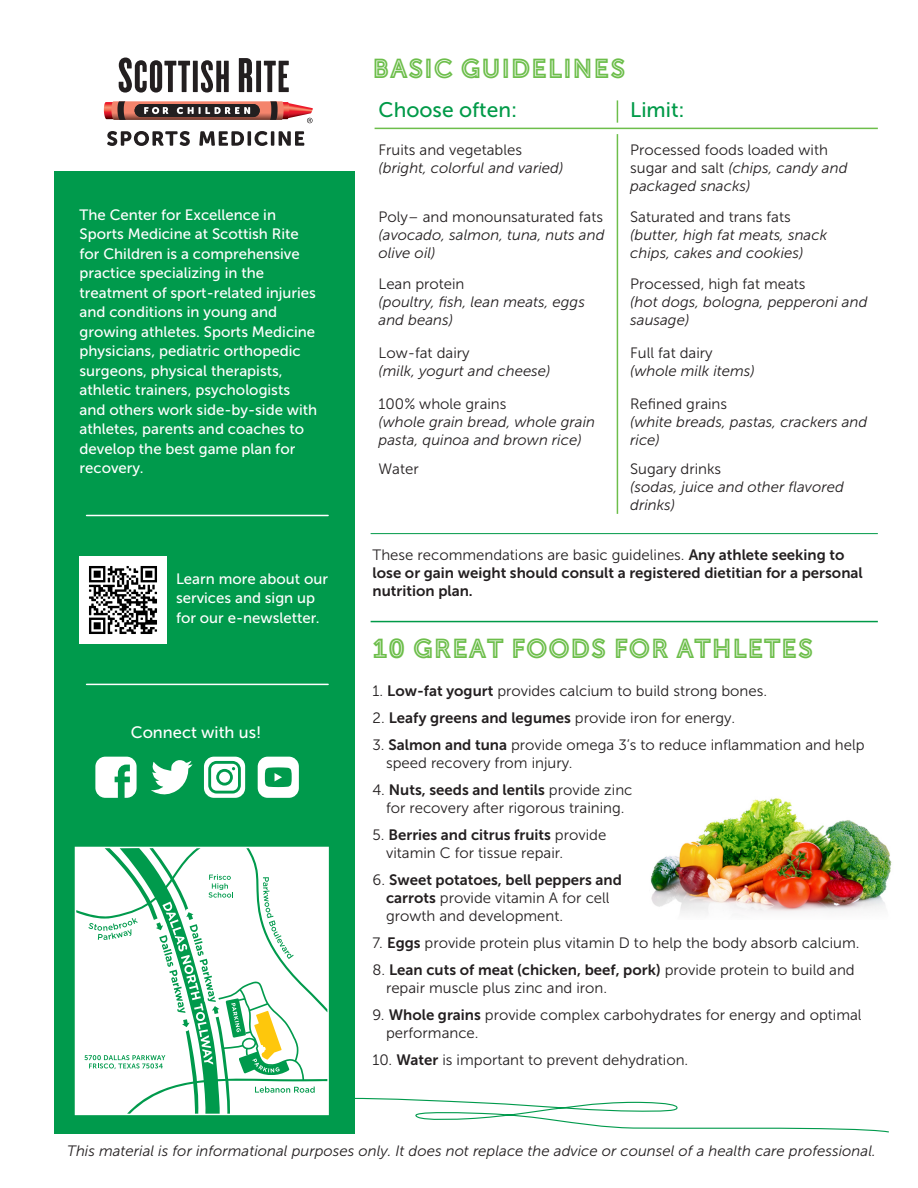
<style>
.page{position:relative;width:918px;height:1188px;background:#fff}
.page>*{position:absolute;margin:0;border:0;box-sizing:border-box;transform-origin:0 0}
.t1{font:27px "Scottish Rite INLINE A";letter-spacing:.025em;color:#6dbe4b}
.t2{font:21px "Museo Sans 500";color:#009a48}
.t3{font:16.5px "Museo Sans 500";color:#fff}
.t4{font:15px/18px "Museo Sans 300";color:#231f20}
.t5{font:italic 15px/18px "Museo Sans 300";color:#231f20}
.t6{font:15px/19.5px "Museo Sans 500";color:#fff}
.t7{font:15px/18px "Museo Sans 700";color:#231f20}
.s1{font-style:italic}
.s2{font-style:normal}
.s3{font-family:"Museo Sans 300"}
.s4{font-family:"Museo Sans 700"}
</style>
<div class="page">
<hr style="left:371px;top:621px;width:507px;height:1px;background:#009a48">
<hr style="left:371px;top:533px;width:507px;height:1px;background:#009a48">
<hr style="left:375px;top:128px;width:503px;height:1px;background:#6dbe4b">
<svg style="left:617px;top:100px;width:1px;height:23px"></svg>
<hr style="left:617px;top:134px;width:1px;height:380px;background:#6dbe4b">
<img style="left:681px;top:798px;width:211px;height:74px">
<div style="left:54px;top:171px;width:300px;height:963px;background:#009a4c"></div>
<svg style="left:107px;top:131px;width:83px;height:15px"></svg>
<svg style="left:199px;top:131px;width:45px;height:15px"></svg>
<hr style="left:248px;top:131px;width:3px;height:15px;background:#231f20">
<svg style="left:255px;top:131px;width:13px;height:15px"></svg>
<hr style="left:271px;top:131px;width:3px;height:15px;background:#231f20">
<svg style="left:279px;top:131px;width:25px;height:15px"></svg>
<svg style="left:119px;top:58px;width:71px;height:35px"></svg>
<div style="left:193px;top:61px;width:5px;height:31px;background:#231f20"></div>
<svg style="left:201px;top:60px;width:28px;height:33px"></svg>
<svg style="left:239px;top:58px;width:13px;height:34px"></svg>
<div style="left:256px;top:61px;width:5px;height:31px;background:#231f20"></div>
<svg style="left:264px;top:61px;width:25px;height:31px"></svg>
<svg style="left:104px;top:101px;width:209px;height:22px"></svg>
<svg style="left:74px;top:848px;width:816px;height:285px"></svg>
<img style="left:80px;top:557px;width:86px;height:86px">
<svg style="left:95px;top:757px;width:42px;height:41px"></svg>
<svg style="left:204px;top:757px;width:41px;height:41px"></svg>
<svg style="left:258px;top:757px;width:41px;height:41px"></svg>
<svg style="left:151px;top:760px;width:41px;height:35px"></svg>
<hr style="left:87px;top:515px;width:241px;height:1px;background:#fff">
<hr style="left:87px;top:684px;width:241px;height:1px;background:#fff">
<p class="t1" style="left:373px;top:53px;width:254px">BASIC GUIDELINES</p>
<p class="t6" style="left:80px;top:205px;width:239px">The Center for Excellence in<br>Sports Medicine at Scottish Rite for Children is a comprehensive practice specializing in the treatment of sport-related injuries and conditions in young and growing athletes. Sports Medicine physicians, pediatric orthopedic surgeons, physical therapists, athletic trainers, psychologists and others work side-by-side with athletes, parents and coaches to develop the best game plan for recovery.</p>
<p class="t6" style="left:176px;top:569px;width:153px">Learn more about our services and sign up for our e-newsletter.</p>
<p class="t3" style="left:131px;top:724px;width:132px">Connect with us!</p>
<p class="t2" style="left:379px;top:98px;width:140px">Choose often:</p>
<p class="t2" style="left:630px;top:98px;width:56px">Limit:</p>
<p class="t4" style="left:379px;top:141px;width:145px">Fruits and vegetables</p>
<p class="t5" style="left:379px;top:159px;width:186px">(bright, colorful and varied)</p>
<p class="t4" style="left:630px;top:141px;width:219px">Processed foods loaded with sugar and salt <span class="s1">(chips, candy and packaged snacks)</span></p>
<p class="t5" style="left:379px;top:208px;width:227px;text-align:justify"><span class="s2">Poly– and monounsaturated fats </span>(avocado, salmon, tuna, nuts and olive oil)</p>
<p class="t4" style="left:630px;top:208px;width:162px">Saturated and trans fats</p>
<p class="t5" style="left:630px;top:226px;width:198px">(butter, high fat meats, snack chips, cakes and cookies)</p>
<p class="t4" style="left:379px;top:275px;width:87px">Lean protein</p>
<p class="t5" style="left:379px;top:293px;width:208px">(poultry, fish, lean meats, eggs</p>
<p class="t5" style="left:379px;top:311px;width:76px">and beans)</p>
<p class="t4" style="left:379px;top:344px;width:93px">Low-fat dairy</p>
<p class="t5" style="left:379px;top:362px;width:173px">(milk, yogurt and cheese)</p>
<p class="t4" style="left:379px;top:395px;width:129px">100% whole grains</p>
<p class="t5" style="left:379px;top:413px;width:218px">(whole grain bread, whole grain pasta, quinoa and brown rice)</p>
<p class="t4" style="left:630px;top:275px;width:177px">Processed, high fat meats</p>
<p class="t5" style="left:630px;top:293px;width:239px">(hot dogs, bologna, pepperoni and sausage)</p>
<p class="t4" style="left:630px;top:344px;width:84px">Full fat dairy</p>
<p class="t5" style="left:630px;top:362px;width:126px">(whole milk items)</p>
<p class="t4" style="left:630px;top:395px;width:98px">Refined grains</p>
<p class="t5" style="left:630px;top:413px;width:239px">(white breads, pastas, crackers and rice)</p>
<p class="t4" style="left:379px;top:460px;width:42px">Water</p>
<p class="t4" style="left:630px;top:460px;width:92px">Sugary drinks</p>
<p class="t5" style="left:630px;top:478px;width:215px">(sodas, juice and other flavored drinks)</p>
<p class="t7" style="left:373px;top:546px;width:492px"><span class="s3">These recommendations are basic guidelines.</span> Any athlete seeking to lose or gain weight should consult a registered dietitian for a personal nutrition plan.</p>
<p class="t1" style="left:373px;top:633px;width:442px">10 GREAT FOODS FOR ATHLETES</p>
<p class="t4" style="left:373px;top:682px;width:396px">1. <span class="s4">Low-fat yogurt</span> provides calcium to build strong bones.</p>
<p class="t4" style="left:373px;top:709px;width:364px">2. <span class="s4">Leafy greens and legumes</span> provide iron for energy.</p>
<p class="t4" style="left:386px;top:736px;width:480px;text-indent:-14px">3. <span class="s4">Salmon and tuna</span> provide omega 3’s to reduce inflammation and help speed recovery from injury.</p>
<p class="t4" style="left:373px;top:781px;width:261px;text-align:center">4. <span class="s4">Nuts, seeds and lentils</span> provide zinc for recovery after rigorous training.</p>
<p class="t4" style="left:386px;top:826px;width:222px;text-indent:-14px">5. <span class="s4">Berries and citrus fruits</span> provide vitamin C for tissue repair.</p>
<p class="t4" style="left:386px;top:871px;width:237px;text-indent:-14px">6. <span class="s4">Sweet potatoes, bell peppers and carrots</span> provide vitamin A for cell growth and development.</p>
<p class="t4" style="left:373px;top:934px;width:488px">7. <span class="s4">Eggs</span> provide protein plus vitamin D to help the body absorb calcium.</p>
<p class="t4" style="left:386px;top:961px;width:470px;text-indent:-14px">8. <span class="s4">Lean cuts of meat (chicken, beef, pork)</span> provide protein to build and repair muscle plus zinc and iron.</p>
<p class="t4" style="left:386px;top:1006px;width:477px;text-indent:-14px">9. <span class="s4">Whole grains</span> provide complex carbohydrates for energy and optimal performance.</p>
<p class="t4" style="left:373px;top:1051px;width:317px">10. <span class="s4">Water</span> is important to prevent dehydration.</p>
<p class="t5" style="left:67px;top:1142px;width:810px">This material is for informational purposes only. It does not replace the advice or counsel of a health care professional.</p>
</div>
